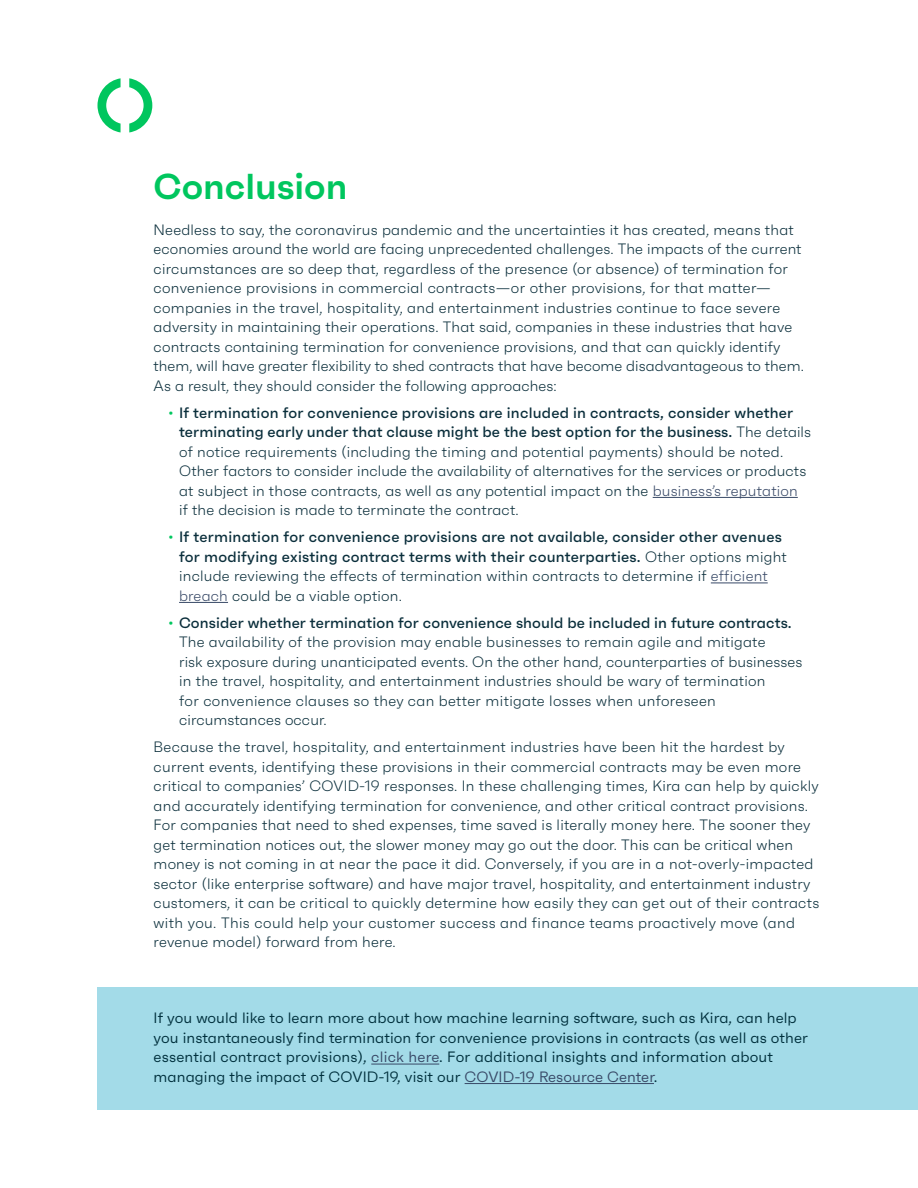
<style>
.page{position:relative;width:918px;height:1188px;background:#fff}
.page>*{position:absolute;margin:0;border:0;box-sizing:border-box;transform-origin:0 0}
.Body{font:600 36px "Faktum";color:#00c65e}
.Body-2{font:300 15px/19.5px "Faktum";letter-spacing:.015em;color:#0a2e3b}
.Body-3{font:15px/19.5px "Faktum";letter-spacing:.005em;color:#00303d}
.Body-4{font:500 15px/19.5px "Faktum";letter-spacing:.015em;color:#0a2e3b}
.s1{color:#00c75e}
.s2{font-weight:500}
.s3{color:#384967}
.s4{font-weight:300;color:#00c75e}
.s5{font-weight:300}
.s6{font-weight:300;color:#384967}
</style>
<div class="page">
<hr style="left:653px;top:497px;width:145px;height:1px;background:#384967">
<hr style="left:711px;top:583px;width:57px;height:1px;background:#384967">
<hr style="left:179px;top:602px;width:49px;height:1px;background:#384967">
<div style="left:98px;top:987px;width:820px;height:123px;background:#a3dbe8"></div>
<hr style="left:371px;top:1064px;width:68px;height:1px;background:#384967">
<hr style="left:465px;top:1083px;width:189px;height:1px;background:#384967">
<svg style="left:97px;top:78px;width:24px;height:54px"></svg>
<svg style="left:129px;top:78px;width:23px;height:54px"></svg>
<p class="Body" style="left:154px;top:164px;width:195px">Conclusion</p>
<p class="Body-2" style="left:154px;top:220px;width:652px">Needless to say, the coronavirus pandemic and the uncertainties it has created, means that economies around the world are facing unprecedented challenges. The impacts of the current circumstances are so deep that, regardless of the presence (or absence) of termination for convenience provisions in commercial contracts—or other provisions, for that matter— companies in the travel, hospitality, and entertainment industries continue to face severe adversity in maintaining their operations. That said, companies in these industries that have contracts containing termination for convenience provisions, and that can quickly identify them, will have greater flexibility to shed contracts that have become disadvantageous to them.<br>As a result, they should consider the following approaches:</p>
<p class="Body-2" style="left:179px;top:403px;width:634px;text-indent:-10px"><span class="s1">•</span> <span class="s2">If termination for convenience provisions are included in contracts, consider whether terminating early under that clause might be the best option for the business.</span> The details of notice requirements (including the timing and potential payments) should be noted.<br>Other factors to consider include the availability of alternatives for the services or products at subject in those contracts, as well as any potential impact on the <span class="s3">business’s reputation<br></span>if the decision is made to terminate the contract.</p>
<p class="Body-4" style="left:179px;top:527px;width:609px;text-indent:-10px"><span class="s4">•</span> If termination for convenience provisions are not available, consider other avenues for modifying existing contract terms with their counterparties. <span class="s5">Other options might include reviewing the effects of termination within contracts to determine if</span> <span class="s6">efficient breach</span> <span class="s5">could be a viable option.</span></p>
<p class="Body-2" style="left:179px;top:613px;width:625px;text-indent:-10px"><span class="s1">•</span> <span class="s2">Consider whether termination for convenience should be included in future contracts.<br></span>The availability of the provision may enable businesses to remain agile and mitigate<br>risk exposure during unanticipated events. On the other hand, counterparties of businesses in the travel, hospitality, and entertainment industries should be wary of termination<br>for convenience clauses so they can better mitigate losses when unforeseen circumstances occur.</p>
<p class="Body-2" style="left:154px;top:737px;width:667px">Because the travel, hospitality, and entertainment industries have been hit the hardest by current events, identifying these provisions in their commercial contracts may be even more critical to companies’ COVID-19 responses. In these challenging times, Kira can help by quickly and accurately identifying termination for convenience, and other critical contract provisions.<br>For companies that need to shed expenses, time saved is literally money here. The sooner they get termination notices out, the slower money may go out the door. This can be critical when money is not coming in at near the pace it did. Conversely, if you are in a not-overly-impacted sector (like enterprise software) and have major travel, hospitality, and entertainment industry customers, it can be critical to quickly determine how easily they can get out of their contracts with you. This could help your customer success and finance teams proactively move (and revenue model) forward from here.</p>
<p class="Body-3" style="left:154px;top:1008px;width:656px">If you would like to learn more about how machine learning software, such as Kira, can help you instantaneously find termination for convenience provisions in contracts (as well as other essential contract provisions), <span class="s3">click here</span>. For additional insights and information about managing the impact of COVID-19, visit our <span class="s3">COVID-19 Resource Center</span>.</p>
</div>
